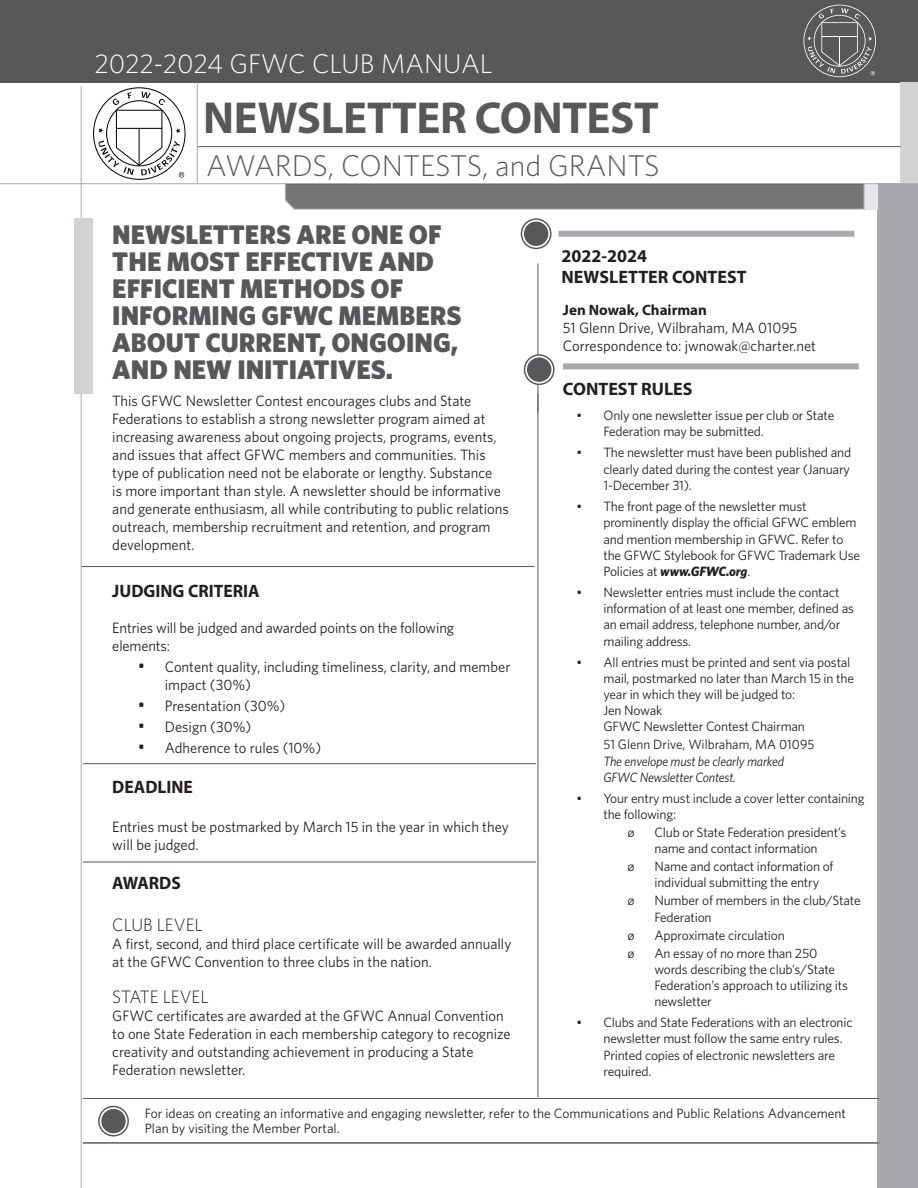
<style>
.page{position:relative;width:918px;height:1188px;background:#fff}
.page>*{position:absolute;margin:0;border:0;box-sizing:border-box;transform-origin:0 0}
.t1{font:700 45px "Myriad Pro";letter-spacing:-.01em;color:#57585a}
.t2{font:300 30px "Whitney HTF";color:#57585a}
.t3{font:900 27px/27px "Whitney HTF";color:#57585a}
.t4{font:300 27px "Whitney HTF";color:#fff}
.t5{font:700 18px/21.6px "Myriad Pro";color:#231f20}
.t6{font:300 18px "Whitney HTF";color:#231f20}
.t7{font:15px/18px "Whitney HTF";color:#231f20}
.t8{font:700 15px "Myriad Pro";color:#231f20}
.t9{font:13.5px/16.2px "Whitney HTF";letter-spacing:-.015em;color:#231f20}
.t10{font:italic 13.5px/16.2px "Whitney HTF";letter-spacing:-.015em;color:#231f20}
.s1{font-size:18px}
.s2{font-weight:700;font-style:italic}
</style>
<div class="page">
<hr style="left:81px;top:566px;width:454px;height:1px;background:#57585a">
<div style="left:878px;top:184px;width:40px;height:1004px;background:#a8a9ad"></div>
<hr style="left:81px;top:87px;width:1px;height:1101px;background:#a8a9ad">
<div style="left:864px;top:184px;width:14px;height:25px;background:#e6e7e9"></div>
<div style="left:0;top:0;width:918px;height:82px;background:#57585a"></div>
<div style="left:901px;top:82px;width:17px;height:102px;background:#d1d2d4"></div>
<hr style="left:0;top:183px;width:918px;height:1px;background:#a8a9ad">
<hr style="left:197px;top:146px;width:704px;height:1px;background:#57585a">
<svg style="left:803px;top:5px;width:73px;height:72px"></svg>
<hr style="left:538px;top:394px;width:1px;height:703px;background:#57585a">
<hr style="left:83px;top:1098px;width:796px;height:1px;background:#57585a">
<hr style="left:83px;top:1143px;width:796px;height:1px;background:#57585a">
<svg style="left:99px;top:1106px;width:29px;height:30px"></svg>
<div style="left:98px;top:1106px;width:31px;height:31px;border:2px solid #57585a;border-radius:50%"></div>
<div style="left:101px;top:1109px;width:25px;height:24px;background:#57585a;border-radius:50%"></div>
<hr style="left:83px;top:763px;width:453px;height:1px;background:#57585a">
<hr style="left:83px;top:862px;width:453px;height:1px;background:#57585a">
<hr style="left:197px;top:82px;width:1px;height:102px;background:#a8a9ad">
<svg style="left:98px;top:91px;width:86px;height:87px"></svg>
<svg style="left:285px;top:184px;width:580px;height:26px"></svg>
<div style="left:563px;top:363px;width:296px;height:6px;background:#a8a9ad"></div>
<div style="left:558px;top:231px;width:296px;height:6px;background:#a8a9ad"></div>
<svg style="left:521px;top:219px;width:30px;height:29px"></svg>
<div style="left:521px;top:218px;width:31px;height:31px;border:2px solid #57585a;border-radius:50%"></div>
<div style="left:524px;top:222px;width:24px;height:24px;background:#57585a;border-radius:50%"></div>
<hr style="left:538px;top:263px;width:1px;height:150px;background:#57585a">
<svg style="left:525px;top:355px;width:29px;height:29px"></svg>
<div style="left:524px;top:354px;width:31px;height:31px;border:2px solid #57585a;border-radius:50%"></div>
<div style="left:527px;top:357px;width:24px;height:25px;background:#57585a;border-radius:50%"></div>
<div style="left:75px;top:218px;width:18px;height:176px;background:#d1d2d4"></div>
<h3 class="t4" style="left:94px;top:48px;width:399px">2022-2024 GFWC CLUB MANUAL</h3>
<h1 class="t1" style="left:203px;top:89px;width:457px">NEWSLETTER CONTEST</h1>
<h2 class="t2" style="left:206px;top:148px;width:455px">AWARDS, CONTESTS, and GRANTS</h2>
<h3 class="t3" style="left:112px;top:220px;width:351px">NEWSLETTERS ARE ONE OF<br>THE MOST EFFECTIVE AND<br>EFFICIENT METHODS OF<br>INFORMING GFWC MEMBERS<br>ABOUT CURRENT, ONGOING,<br>AND NEW INITIATIVES.</h3>
<p class="t7" style="left:112px;top:392px;width:398px">This GFWC Newsletter Contest encourages clubs and State Federations to establish a strong newsletter program aimed at increasing awareness about ongoing projects, programs, events, and issues that affect GFWC members and communities. This type of publication need not be elaborate or lengthy. Substance<br>is more important than style. A newsletter should be informative and generate enthusiasm, all while contributing to public relations outreach, membership recruitment and retention, and program development.</p>
<h3 class="t5" style="left:112px;top:579px;width:149px">JUDGING CRITERIA</h3>
<p class="t7" style="left:112px;top:618px;width:343px">Entries will be judged and awarded points on the following elements:</p>
<p class="t7" style="left:165px;top:657px;width:347px;text-indent:-27px"><span class="s1">•</span> Content quality, including timeliness, clarity, and member impact (30%)</p>
<p class="t7" style="left:138px;top:696px;width:149px"><span class="s1">•</span> Presentation (30%)</p>
<p class="t7" style="left:138px;top:717px;width:115px"><span class="s1">•</span> Design (30%)</p>
<p class="t7" style="left:138px;top:738px;width:185px"><span class="s1">•</span> Adherence to rules (10%)</p>
<h3 class="t5" style="left:112px;top:775px;width:82px">DEADLINE</h3>
<p class="t7" style="left:112px;top:817px;width:398px">Entries must be postmarked by March 15 in the year in which they will be judged.</p>
<h3 class="t5" style="left:112px;top:872px;width:70px">AWARDS</h3>
<h3 class="t6" style="left:112px;top:914px;width:92px">CLUB LEVEL</h3>
<p class="t7" style="left:112px;top:935px;width:401px">A first, second, and third place certificate will be awarded annually at the GFWC Convention to three clubs in the nation.</p>
<h3 class="t6" style="left:112px;top:986px;width:98px">STATE LEVEL</h3>
<p class="t7" style="left:112px;top:1007px;width:400px">GFWC certificates are awarded at the GFWC Annual Convention to one State Federation in each membership category to recognize creativity and outstanding achievement in producing a State Federation newsletter.</p>
<h3 class="t5" style="left:561px;top:244px;width:187px">2022-2024<br>NEWSLETTER CONTEST</h3>
<p class="t8" style="left:563px;top:301px;width:146px">Jen Nowak, Chairman</p>
<p class="t7" style="left:563px;top:319px;width:255px">51 Glenn Drive, Wilbraham, MA 01095<br>Correspondence to: jwnowak@charter.net</p>
<h3 class="t5" style="left:563px;top:377px;width:131px">CONTEST RULES</h3>
<p class="t9" style="left:603px;top:407px;width:232px;text-indent:-27px">• Only one newsletter issue per club or State<br>Federation may be submitted.</p>
<p class="t9" style="left:603px;top:444px;width:249px;text-align:justify;text-indent:-27px">• The newsletter must have been published and clearly dated during the contest year (January 1-December 31).</p>
<p class="t9" style="left:603px;top:498px;width:258px;text-indent:-27px">• The front page of the newsletter must prominently display the official GFWC emblem and mention membership in GFWC. Refer to the GFWC Stylebook for GFWC Trademark Use Policies at <span class="s2">www.GFWC.org</span>.</p>
<p class="t9" style="left:603px;top:584px;width:252px;text-indent:-27px">• Newsletter entries must include the contact information of at least one member, defined as an email address, telephone number, and/or mailing address.</p>
<p class="t9" style="left:603px;top:654px;width:252px;text-indent:-27px">• All entries must be printed and sent via postal mail, postmarked no later than March 15 in the year in which they will be judged to:<br>Jen Nowak<br>GFWC Newsletter Contest Chairman</p>
<p class="t9" style="left:603px;top:736px;width:212px">51 Glenn Drive, Wilbraham, MA 01095</p>
<p class="t10" style="left:603px;top:753px;width:182px">The envelope must be clearly marked<br>GFWC Newsletter Contest.</p>
<p class="t9" style="left:603px;top:790px;width:263px;text-indent:-27px">• Your entry must include a cover letter containing the following:</p>
<p class="t9" style="left:627px;top:824px;width:9px">ø</p>
<p class="t9" style="left:654px;top:824px;width:193px">Club or State Federation president’s name and contact information</p>
<p class="t9" style="left:627px;top:858px;width:9px">ø</p>
<p class="t9" style="left:654px;top:858px;width:181px">Name and contact information of individual submitting the entry</p>
<p class="t9" style="left:627px;top:892px;width:9px">ø</p>
<p class="t9" style="left:654px;top:892px;width:208px">Number of members in the club/State<br>Federation</p>
<p class="t9" style="left:627px;top:927px;width:9px">ø</p>
<p class="t9" style="left:654px;top:927px;width:132px">Approximate circulation</p>
<p class="t9" style="left:627px;top:945px;width:9px">ø</p>
<p class="t9" style="left:654px;top:945px;width:195px">An essay of no more than 250 words describing the club’s/State<br>Federation’s approach to utilizing its newsletter</p>
<p class="t9" style="left:603px;top:1014px;width:251px;text-indent:-27px">• Clubs and State Federations with an electronic newsletter must follow the same entry rules.<br>Printed copies of electronic newsletters are required.</p>
<p class="t9" style="left:145px;top:1106px;width:703px;line-height:15px">For ideas on creating an informative and engaging newsletter, refer to the Communications and Public Relations Advancement<br>Plan by visiting the Member Portal.</p>
</div>
